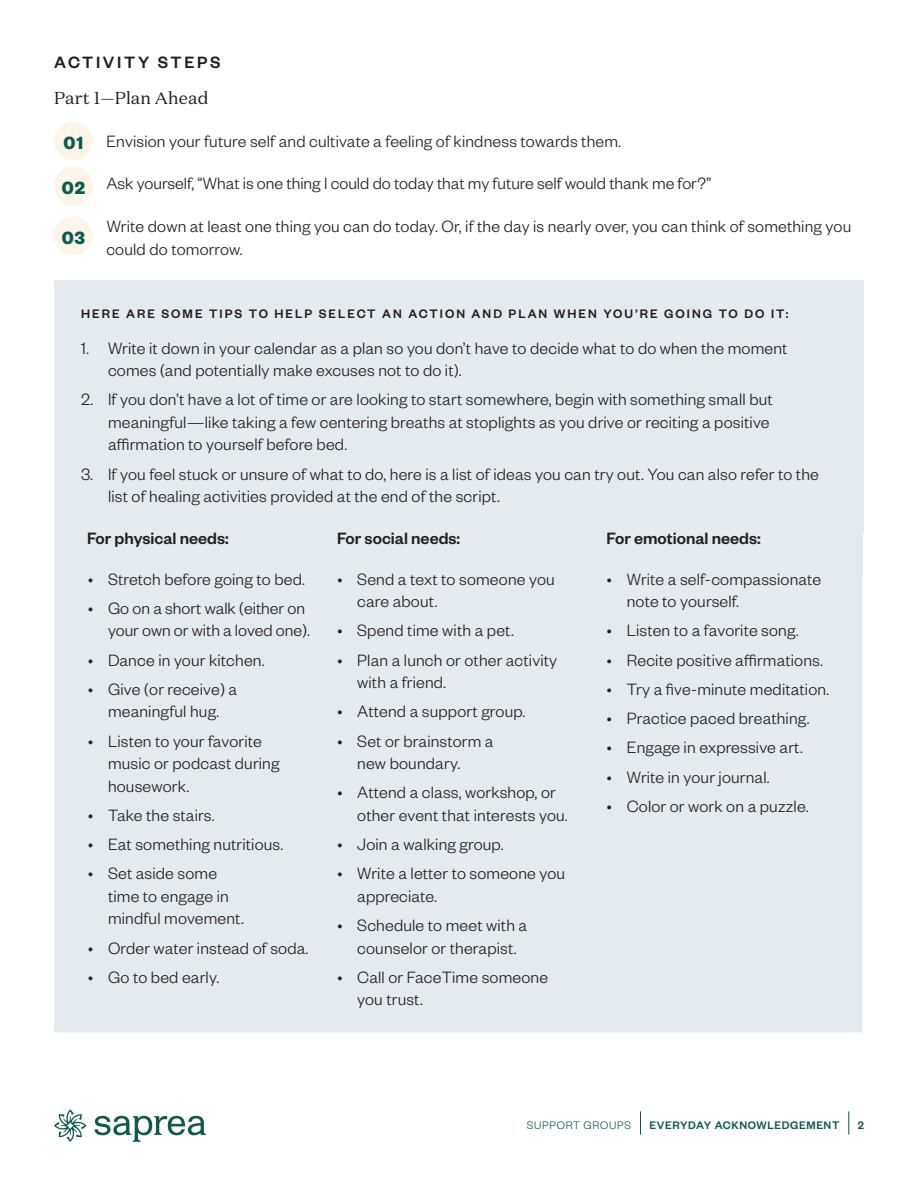
<style>
.page{position:relative;width:918px;height:1188px;background:#fff}
.page>*{position:absolute;margin:0;border:0;box-sizing:border-box;transform-origin:0 0}
.t1{font:700 19.5px "Founders Grotesk";color:#0f594e}
.Activity_Steps{font:300 18px/22.5px "Founders Grotesk";letter-spacing:.01em;color:#231f20}
.Blue_Bullet{font:500 18px "Founders Grotesk";color:#231f20}
.Blue_Bullet-2{font:500 18px "Founders Grotesk";letter-spacing:.15em;color:#231f20}
.t2{font:17.25px "Domaine Text";letter-spacing:.01em;color:#231f20}
.Blue_Section_Header{font:500 13.5px "Founders Grotesk";letter-spacing:.15em;color:#231f20}
.t3{font:500 12px "Founders Grotesk";letter-spacing:.05em;color:#0f594e}
.t4{font:300 12px "Founders Grotesk";letter-spacing:.06em;color:#0f594e}
</style>
<div class="page">
<svg style="left:94px;top:1116px;width:112px;height:26px"></svg>
<svg style="left:54px;top:1109px;width:33px;height:33px"></svg>
<svg style="left:640px;top:1111px;width:1px;height:24px"></svg>
<svg style="left:849px;top:1111px;width:1px;height:24px"></svg>
<div style="left:54px;top:280px;width:810px;height:68px;background:#e4eaee"></div>
<div style="left:54px;top:313px;width:810px;height:94px;background:#e4eaee"></div>
<div style="left:54px;top:364px;width:810px;height:117px;background:#e4eaee"></div>
<div style="left:54px;top:439px;width:810px;height:94px;background:#e4eaee"></div>
<div style="left:54px;top:166px;width:39px;height:39px;background:#fbf6e9;border-radius:50%"></div>
<div style="left:54px;top:216px;width:39px;height:39px;background:#fbf6e9;border-radius:50%"></div>
<div style="left:54px;top:576px;width:808px;height:456px;background:#e4eaee"></div>
<div style="left:54px;top:525px;width:291px;height:51px;background:#e4eaee"></div>
<div style="left:297px;top:525px;width:317px;height:51px;background:#e4eaee"></div>
<div style="left:566px;top:525px;width:296px;height:51px;background:#e4eaee"></div>
<div style="left:54px;top:122px;width:39px;height:39px;background:#fbf6e9;border-radius:50%"></div>
<h2 class="Blue_Bullet-2" style="left:54px;top:51px;width:168px">ACTIVITY STEPS</h2>
<h3 class="t2" style="left:54px;top:87px;width:156px">Part 1—Plan Ahead</h3>
<p class="Activity_Steps" style="left:106px;top:129px;width:516px">Envision your future self and cultivate a feeling of kindness towards them.</p>
<p class="t1" style="left:62px;top:175px;width:24px">02</p>
<p class="Activity_Steps" style="left:106px;top:171px;width:606px">Ask yourself, “What is one thing I could do today that my future self would thank me for?”</p>
<p class="t1" style="left:62px;top:225px;width:25px">03</p>
<p class="Activity_Steps" style="left:106px;top:214px;width:746px">Write down at least one thing you can do today. Or, if the day is nearly over, you can think of something you could do tomorrow.</p>
<p class="t1" style="left:64px;top:130px;width:21px">01</p>
<p class="Blue_Section_Header" style="left:81px;top:305px;width:709px">HERE ARE SOME TIPS TO HELP SELECT AN ACTION AND PLAN WHEN YOU’RE GOING TO DO IT:</p>
<p class="Activity_Steps" style="left:108px;top:336px;width:681px;text-indent:-27px">1. Write it down in your calendar as a plan so you don’t have to decide what to do when the moment comes (and potentially make excuses not to do it).</p>
<p class="Activity_Steps" style="left:108px;top:387px;width:666px;text-indent:-27px">2. If you don’t have a lot of time or are looking to start somewhere, begin with something small but meaningful—like taking a few centering breaths at stoplights as you drive or reciting a positive affirmation to yourself before bed.</p>
<p class="Activity_Steps" style="left:108px;top:462px;width:712px;text-indent:-27px">3. If you feel stuck or unsure of what to do, here is a list of ideas you can try out. You can also refer to the list of healing activities provided at the end of the script.</p>
<p class="Blue_Bullet" style="left:87px;top:527px;width:143px">For physical needs:</p>
<p class="Blue_Bullet" style="left:337px;top:527px;width:125px">For social needs:</p>
<p class="Blue_Bullet" style="left:606px;top:527px;width:156px">For emotional needs:</p>
<p class="Activity_Steps" style="left:88px;top:567px;width:219px">• Stretch before going to bed.</p>
<p class="Activity_Steps" style="left:88px;top:596px;width:224px;text-align:right">• Go on a short walk (either on your own or with a loved one).</p>
<p class="Activity_Steps" style="left:88px;top:648px;width:178px">• Dance in your kitchen.</p>
<p class="Activity_Steps" style="left:88px;top:677px;width:151px;text-align:center">• Give (or receive) a meaningful hug.</p>
<p class="Activity_Steps" style="left:108px;top:729px;width:173px;text-indent:-20px">• Listen to your favorite music or podcast during housework.</p>
<p class="Activity_Steps" style="left:88px;top:803px;width:128px">• Take the stairs.</p>
<p class="Activity_Steps" style="left:88px;top:832px;width:197px">• Eat something nutritious.</p>
<p class="Activity_Steps" style="left:108px;top:861px;width:138px;text-indent:-20px">• Set aside some time to engage in mindful movement.</p>
<p class="Activity_Steps" style="left:88px;top:936px;width:222px">• Order water instead of soda.</p>
<p class="Activity_Steps" style="left:88px;top:965px;width:133px">• Go to bed early.</p>
<p class="Activity_Steps" style="left:357px;top:567px;width:199px;text-indent:-20px">• Send a text to someone you care about.</p>
<p class="Activity_Steps" style="left:337px;top:618px;width:178px">• Spend time with a pet.</p>
<p class="Activity_Steps" style="left:357px;top:648px;width:201px;text-indent:-20px">• Plan a lunch or other activity with a friend.</p>
<p class="Activity_Steps" style="left:337px;top:699px;width:190px">• Attend a support group.</p>
<p class="Activity_Steps" style="left:357px;top:729px;width:138px;text-indent:-20px">• Set or brainstorm a new boundary.</p>
<p class="Activity_Steps" style="left:357px;top:780px;width:212px;text-indent:-20px">• Attend a class, workshop, or other event that interests you.</p>
<p class="Activity_Steps" style="left:337px;top:832px;width:168px">• Join a walking group.</p>
<p class="Activity_Steps" style="left:357px;top:861px;width:209px;text-indent:-20px">• Write a letter to someone you appreciate.</p>
<p class="Activity_Steps" style="left:337px;top:913px;width:192px;text-align:center">• Schedule to meet with a counselor or therapist.</p>
<p class="Activity_Steps" style="left:357px;top:965px;width:192px;text-indent:-20px">• Call or FaceTime someone you trust.</p>
<p class="Activity_Steps" style="left:627px;top:567px;width:196px;text-indent:-20px">• Write a self-compassionate note to yourself.</p>
<p class="Activity_Steps" style="left:606px;top:618px;width:194px">• Listen to a favorite song.</p>
<p class="Activity_Steps" style="left:606px;top:648px;width:218px">• Recite positive affirmations.</p>
<p class="Activity_Steps" style="left:606px;top:677px;width:224px">• Try a five-minute meditation.</p>
<p class="Activity_Steps" style="left:606px;top:706px;width:205px">• Practice paced breathing.</p>
<p class="Activity_Steps" style="left:606px;top:735px;width:198px">• Engage in expressive art.</p>
<p class="Activity_Steps" style="left:606px;top:765px;width:165px">• Write in your journal.</p>
<p class="Activity_Steps" style="left:606px;top:794px;width:204px">• Color or work on a puzzle.</p>
<p class="t4" style="left:527px;top:1118px;width:106px">SUPPORT GROUPS</p>
<p class="t3" style="left:650px;top:1117px;width:191px">EVERYDAY ACKNOWLEDGEMENT</p>
<p class="t3" style="left:858px;top:1117px;width:8px">2</p>
</div>
